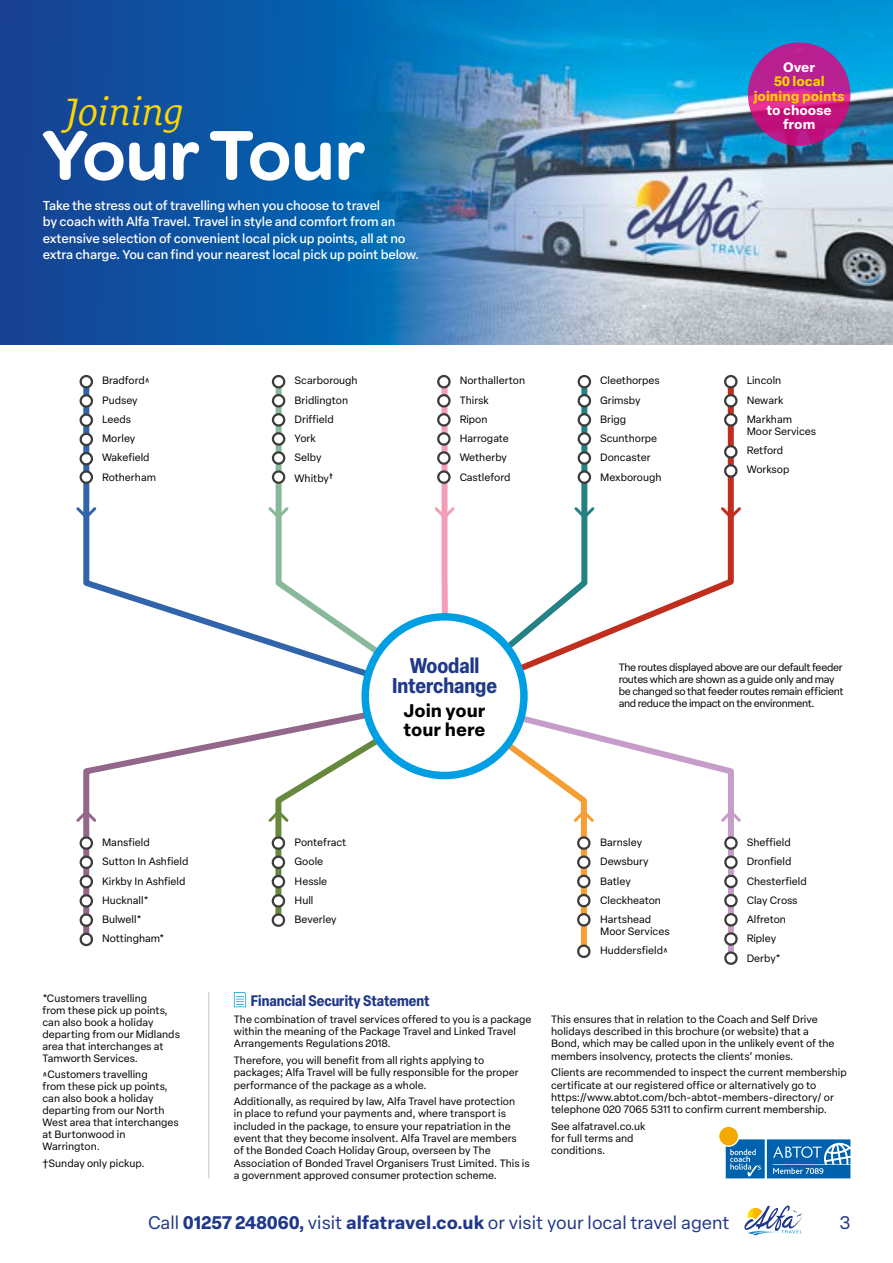
<style>
.page{position:relative;width:893px;height:1263px;background:#fff}
.page>*{position:absolute;margin:0;border:0;box-sizing:border-box;transform-origin:0 0}
.t1{font:600 75px "Omnes";color:#fff}
.t2{font:italic 39px "Le Monde Courrier Std";color:#ffd500}
.t3{font:700 condensed 21px/19.5px "Elza";color:#20388a;text-align:center}
.t4{font:18px "Elza Text";color:#20388a}
.t5{font:700 18px/19.5px "Elza Text";color:#000}
.t6{font:700 condensed 15px "Elza";color:#20388a}
.t7{font:700 13.5px/14.2px "Elza Text";color:#ffd500;text-align:center}
.t8{font:700 13.5px/14.2px "Elza Text";letter-spacing:-.005em;color:#fff;text-align:center}
.t9{font:500 12.75px/16.5px "Elza Text";letter-spacing:-.01em;color:#fff}
.t10{font:10.5px/19.2px "Elza Text";color:#000}
.t11{font:10.5px/12px "Elza Text";letter-spacing:-.03em;color:#000}
.s1{font-weight:700}
</style>
<div class="page">
<svg style="left:83px;top:732px;width:183px;height:102px"></svg>
<svg style="left:597px;top:734px;width:137px;height:100px"></svg>
<svg style="left:79px;top:834px;width:14px;height:113px"></svg>
<svg style="left:724px;top:834px;width:14px;height:131px"></svg>
<svg style="left:80px;top:376px;width:186px;height:269px"></svg>
<svg style="left:597px;top:376px;width:140px;height:264px"></svg>
<div style="left:81px;top:395px;width:11px;height:12px;background:#fff;border-radius:50%"></div>
<div style="left:80px;top:394px;width:13px;height:14px;border:2px solid #3c3c3b;border-radius:50%"></div>
<div style="left:81px;top:415px;width:11px;height:11px;background:#fff;border-radius:50%"></div>
<div style="left:80px;top:413px;width:13px;height:14px;border:2px solid #3c3c3b;border-radius:50%"></div>
<div style="left:81px;top:434px;width:11px;height:11px;background:#fff;border-radius:50%"></div>
<div style="left:80px;top:433px;width:13px;height:13px;border:2px solid #3c3c3b;border-radius:50%"></div>
<div style="left:81px;top:453px;width:11px;height:11px;background:#fff;border-radius:50%"></div>
<div style="left:80px;top:452px;width:13px;height:13px;border:2px solid #3c3c3b;border-radius:50%"></div>
<div style="left:81px;top:471px;width:11px;height:12px;background:#fff;border-radius:50%"></div>
<div style="left:80px;top:470px;width:13px;height:14px;border:2px solid #3c3c3b;border-radius:50%"></div>
<div style="left:725px;top:395px;width:11px;height:11px;background:#fff;border-radius:50%"></div>
<div style="left:724px;top:394px;width:13px;height:13px;border:2px solid #3c3c3b;border-radius:50%"></div>
<svg style="left:725px;top:414px;width:11px;height:11px"></svg>
<div style="left:724px;top:413px;width:13px;height:14px;border:2px solid #3c3c3b;border-radius:50%"></div>
<svg style="left:725px;top:446px;width:11px;height:11px"></svg>
<div style="left:724px;top:445px;width:13px;height:14px;border:2px solid #3c3c3b;border-radius:50%"></div>
<div style="left:725px;top:465px;width:11px;height:12px;background:#fff;border-radius:50%"></div>
<div style="left:724px;top:464px;width:13px;height:14px;border:2px solid #3c3c3b;border-radius:50%"></div>
<div style="left:725px;top:376px;width:11px;height:11px;background:#fff;border-radius:50%"></div>
<div style="left:724px;top:375px;width:13px;height:13px;border:2px solid #3c3c3b;border-radius:50%"></div>
<div style="left:81px;top:376px;width:11px;height:11px;background:#fff;border-radius:50%"></div>
<div style="left:80px;top:375px;width:13px;height:13px;border:2px solid #3c3c3b;border-radius:50%"></div>
<svg style="left:76px;top:504px;width:23px;height:17px"></svg>
<svg style="left:718px;top:504px;width:23px;height:17px"></svg>
<svg style="left:718px;top:808px;width:23px;height:17px"></svg>
<svg style="left:76px;top:808px;width:23px;height:17px"></svg>
<svg style="left:266px;top:375px;width:331px;height:583px"></svg>
<img style="left:0;top:0;width:893px;height:344px">
<svg style="left:748px;top:43px;width:102px;height:103px;background:#c21e8a"></svg>
<hr style="left:208px;top:992px;width:1px;height:186px;background:#c6c6c6">
<div style="left:719px;top:1127px;width:19px;height:18px;background:#f4a900;border-radius:50%"></div>
<svg style="left:726px;top:1139px;width:124px;height:39px;background:#327fba"></svg>
<svg style="left:234px;top:992px;width:12px;height:15px"></svg>
<div style="left:365px;top:617px;width:159px;height:158px;background:#fff;border-radius:50%"></div>
<div style="left:361px;top:613px;width:167px;height:166px;border:8px solid #009fe3;border-radius:50%"></div>
<svg style="left:744px;top:1205px;width:59px;height:30px"></svg>
<h2 class="t2" style="left:66px;top:89px;width:120px">Joining</h2>
<h1 class="t1" style="left:43px;top:103px;width:325px">Your Tour</h1>
<p class="t9" style="left:43px;top:196px;width:378px">Take the stress out of travelling when you choose to travel<br>by coach with Alfa Travel. Travel in style and comfort from an extensive selection of convenient local pick up points, all at no extra charge. You can find your nearest local pick up point below.</p>
<p class="t8" style="left:783px;top:60px;width:34px">Over</p>
<p class="t7" style="left:754px;top:74px;width:93px">50 local joining points</p>
<p class="t8" style="left:767px;top:102px;width:67px">to choose from</p>
<p class="t10" style="left:102px;top:370px;width:56px">Bradford^<br>Pudsey<br>Leeds<br>Morley<br>Wakefield<br>Rotherham</p>
<p class="t10" style="left:295px;top:370px;width:65px">Scarborough<br>Bridlington<br>Driffield<br>York<br>Selby</p>
<p class="t10" style="left:295px;top:468px;width:40px">Whitby<sup>†</sup></p>
<p class="t10" style="left:600px;top:370px;width:63px">Cleethorpes<br>Grimsby<br>Brigg<br>Scunthorpe<br>Doncaster<br>Mexborough</p>
<p class="t10" style="left:460px;top:370px;width:67px">Northallerton<br>Thirsk<br>Ripon<br>Harrogate<br>Wetherby<br>Castleford</p>
<p class="t10" style="left:747px;top:370px;width:47px">Lincoln<br>Newark<br>Markham</p>
<p class="t10" style="left:747px;top:421px;width:71px">Moor Services<br>Retford<br>Worksop</p>
<p class="t10" style="left:102px;top:832px;width:88px">Mansfield<br>Sutton In Ashfield<br>Kirkby In Ashfield<br>Hucknall*<br>Bulwell*<br>Nottingham*</p>
<p class="t10" style="left:43px;top:992px;width:139px;line-height:12px">*Customers travelling<br>from these pick up points, can also book a holiday departing from our Midlands area that interchanges at<br>Tamworth Services.</p>
<p class="t10" style="left:43px;top:1068px;width:138px;line-height:12px">^Customers travelling<br>from these pick up points, can also book a holiday departing from our North<br>West area that interchanges at Burtonwood in<br>Warrington.</p>
<p class="t10" style="left:43px;top:1153px;width:104px">†Sunday only pickup.</p>
<h3 class="t3" style="left:392px;top:656px;width:107px">Woodall<br>Interchange</h3>
<h3 class="t5" style="left:403px;top:700px;width:84px">Join your tour here</h3>
<p class="t11" style="left:619px;top:661px;width:226px">The routes displayed above are our default feeder routes which are shown as a guide only and may be changed so that feeder routes remain efficient and reduce the impact on the environment.</p>
<p class="t10" style="left:295px;top:832px;width:53px">Pontefract<br>Goole<br>Hessle<br>Hull<br>Beverley</p>
<p class="t10" style="left:600px;top:832px;width:62px">Barnsley<br>Dewsbury<br>Batley<br>Cleckheaton<br>Hartshead</p>
<p class="t10" style="left:600px;top:921px;width:71px">Moor Services<br>Huddersfield^</p>
<p class="t10" style="left:747px;top:832px;width:61px">Sheffield<br>Dronfield<br>Chesterfield<br>Clay Cross<br>Alfreton<br>Ripley<br>Derby*</p>
<h3 class="t6" style="left:251px;top:990px;width:180px">Financial Security Statement</h3>
<p class="t10" style="left:234px;top:1012px;width:299px;line-height:12.3px">The combination of travel services offered to you is a package within the meaning of the Package Travel and Linked Travel<br>Arrangements Regulations 2018.</p>
<p class="t10" style="left:234px;top:1053px;width:286px;line-height:12.3px">Therefore, you will benefit from all rights applying to packages; Alfa Travel will be fully responsible for the proper performance of the package as a whole.</p>
<p class="t10" style="left:234px;top:1095px;width:297px;line-height:12.3px">Additionally, as required by law, Alfa Travel have protection<br>in place to refund your payments and, where transport is included in the package, to ensure your repatriation in the event that they become insolvent. Alfa Travel are members<br>of the Bonded Coach Holiday Group, overseen by The Association of Bonded Travel Organisers Trust Limited. This is a government approved consumer protection scheme.</p>
<p class="t10" style="left:551px;top:1012px;width:285px;line-height:12.3px">This ensures that in relation to the Coach and Self Drive holidays described in this brochure (or website) that a Bond, which may be called upon in the unlikely event of the members insolvency, protects the clients’ monies.</p>
<p class="t10" style="left:551px;top:1066px;width:297px;line-height:12.3px">Clients are recommended to inspect the current membership certificate at our registered office or alternatively go to https://www.abtot.com/bch-abtot-members-directory/ or telephone 020 7065 5311 to confirm current membership.</p>
<p class="t10" style="left:551px;top:1119px;width:96px;line-height:12.3px">See alfatravel.co.uk for full terms and conditions.</p>
<h3 class="t4" style="left:148px;top:1209px;width:583px">Call <span class="s1">01257 248060,</span> visit <span class="s1">alfatravel.co.uk</span> or visit your local travel agent</h3>
<h3 class="t4" style="left:839px;top:1209px;width:13px">3</h3>
</div>
